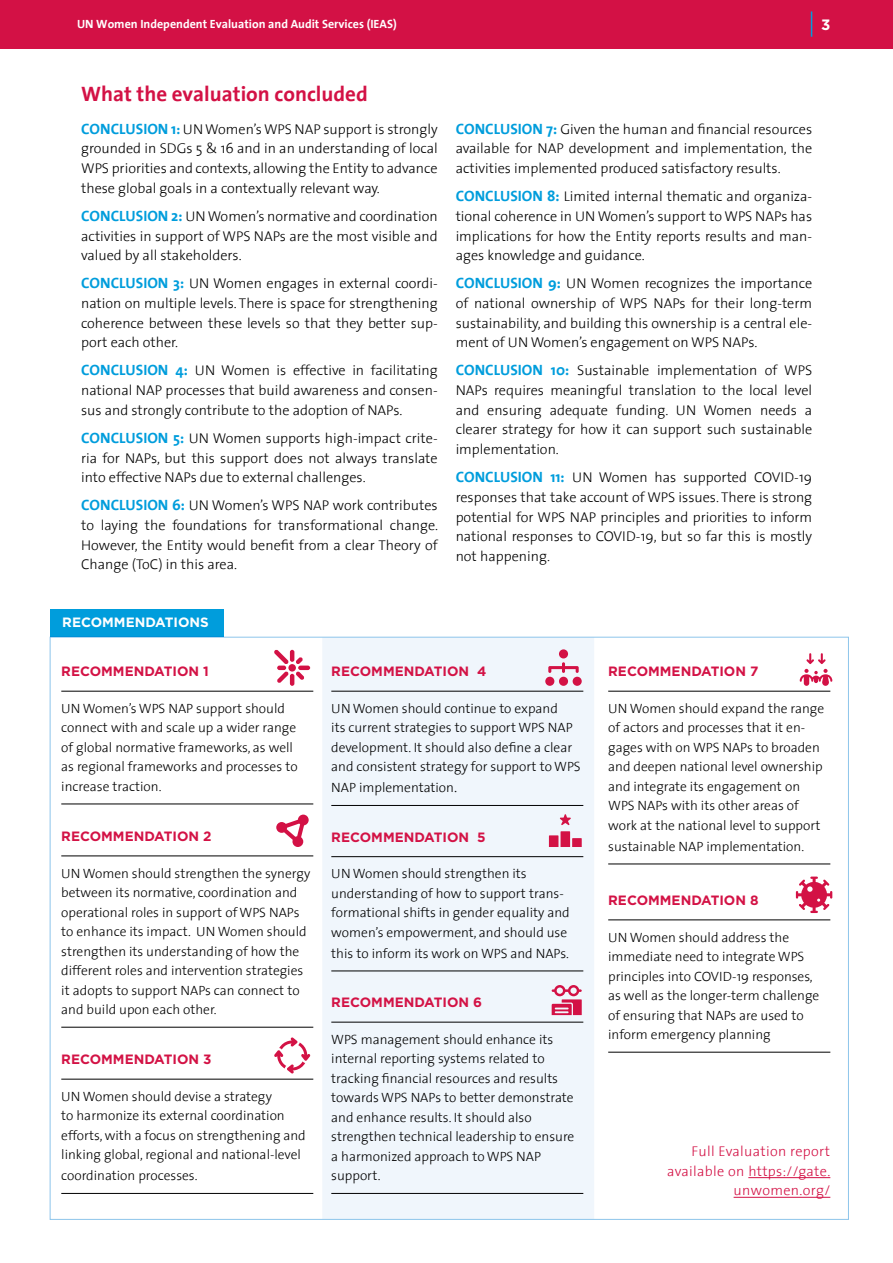
<style>
.page{position:relative;width:893px;height:1263px;background:#fff}
.page>*{position:absolute;margin:0;border:0;box-sizing:border-box;transform-origin:0 0}
.t1{font:700 21px "The Sans";color:#d31145}
.t2{font:700 15px "Gotham";color:#fff}
.t3{font:300 14.25px/19.6px "The Sans";color:#000;text-align:justify}
.t4{font:300 14.25px/19.6px "The Sans";letter-spacing:.025em;color:#d31145;text-align:right}
.t5{font:300 13.5px/19.5px "The Sans";color:#000}
.t6{font:700 13.5px "Gotham";color:#d31245}
.t7{font:700 13.5px "Gotham";color:#fff}
.t8{font:700 12px "The Sans";color:#fff}
.s1{font-weight:700;font-size:15px;color:#009ddc}
.s2{font-weight:700;color:#009ddc}
.s3{font-size:15px}
</style>
<div class="page">
<div style="left:0;top:0;width:893px;height:48px;background:#d31145"></div>
<svg style="left:811px;top:11px;width:1px;height:26px"></svg>
<svg style="left:61px;top:639px;width:533px;height:578px;fill:#f0f6fc"></svg>
<hr style="left:61px;top:691px;width:252px;height:1px;background:#000">
<hr style="left:61px;top:803px;width:252px;height:1px;background:#000">
<hr style="left:331px;top:691px;width:252px;height:1px;background:#000">
<hr style="left:331px;top:805px;width:252px;height:1px;background:#000">
<hr style="left:608px;top:691px;width:222px;height:1px;background:#000">
<hr style="left:608px;top:863px;width:222px;height:1px;background:#000">
<hr style="left:331px;top:1022px;width:252px;height:1px;background:#000">
<hr style="left:331px;top:1193px;width:252px;height:1px;background:#000">
<hr style="left:61px;top:855px;width:252px;height:1px;background:#000">
<hr style="left:61px;top:1027px;width:252px;height:1px;background:#000">
<hr style="left:61px;top:1079px;width:252px;height:1px;background:#000">
<hr style="left:61px;top:1193px;width:252px;height:1px;background:#000">
<hr style="left:331px;top:856px;width:252px;height:1px;background:#000">
<hr style="left:331px;top:970px;width:252px;height:1px;background:#000">
<hr style="left:608px;top:919px;width:222px;height:1px;background:#000">
<hr style="left:608px;top:1052px;width:222px;height:1px;background:#000">
<hr style="left:748px;top:1177px;width:82px;height:1px;background:#d31145">
<hr style="left:734px;top:1197px;width:96px;height:1px;background:#d31145">
<div style="left:288px;top:664px;width:8px;height:7px;background:#d31245;border-radius:50%"></div>
<hr style="left:290px;top:650px;width:4px;height:12px;background:#d31245;border-radius:2px">
<svg style="left:274px;top:650px;width:15px;height:14px"></svg>
<div style="left:277px;top:665px;width:9px;height:5px;background:#d31245;border-radius:2px"></div>
<svg style="left:277px;top:671px;width:12px;height:12px"></svg>
<hr style="left:290px;top:674px;width:4px;height:12px;background:#d31245;border-radius:2px">
<svg style="left:296px;top:671px;width:8px;height:9px"></svg>
<div style="left:298px;top:665px;width:12px;height:5px;background:#d31245;border-radius:2px"></div>
<svg style="left:296px;top:657px;width:7px;height:7px"></svg>
<svg style="left:276px;top:815px;width:33px;height:32px"></svg>
<svg style="left:274px;top:1037px;width:36px;height:36px"></svg>
<svg style="left:552px;top:985px;width:30px;height:30px"></svg>
<svg style="left:800px;top:653px;width:32px;height:33px"></svg>
<svg style="left:560px;top:814px;width:11px;height:11px"></svg>
<svg style="left:549px;top:831px;width:33px;height:16px"></svg>
<svg style="left:548px;top:662px;width:31px;height:11px"></svg>
<div style="left:545px;top:677px;width:9px;height:9px;background:#d31245;border-radius:50%"></div>
<div style="left:573px;top:677px;width:9px;height:9px;background:#d31245;border-radius:50%"></div>
<div style="left:559px;top:677px;width:9px;height:9px;background:#d31245;border-radius:50%"></div>
<div style="left:559px;top:649px;width:9px;height:9px;background:#d31245;border-radius:50%"></div>
<svg style="left:796px;top:876px;width:36px;height:37px"></svg>
<div style="left:50px;top:609px;width:173px;height:28px;background:#009ddc"></div>
<p class="t8" style="left:77px;top:14px;width:321px">UN Women Independent Evaluation and Audit Services (IEAS)</p>
<p class="t2" style="left:821px;top:15px;width:11px">3</p>
<h1 class="t1" style="left:81px;top:77px;width:288px">What the evaluation concluded</h1>
<p class="t3" style="left:81px;top:119px;width:358px"><span class="s1">CONCLUSION 1</span><span class="s2">:</span> UN Women’s WPS NAP support is strongly grounded in SDGs 5 &amp; 16 and in an understanding of local WPS priorities and contexts, allowing the Entity to advance these global goals in a contextually relevant way.</p>
<p class="t3" style="left:81px;top:206px;width:358px"><span class="s1">CONCLUSION 2:</span> UN Women’s normative and coordination activities in support of WPS NAPs are the most visible and valued by all stakeholders.</p>
<p class="t3" style="left:81px;top:273px;width:358px"><span class="s1">CONCLUSION 3:</span> UN Women engages in external coordi&shy;nation on multiple levels. There is space for strengthening coherence between these levels so that they better sup&shy;port each other.</p>
<p class="t3" style="left:81px;top:360px;width:358px"><span class="s1">CONCLUSION 4:</span> UN Women is effective in facilitating national NAP processes that build awareness and consen&shy;sus and strongly contribute to the adoption of NAPs.</p>
<p class="t3" style="left:81px;top:428px;width:358px"><span class="s1">CONCLUSION 5:</span> UN Women supports high-impact crite&shy;ria for NAPs, but this support does not always translate into effective NAPs due to external challenges.</p>
<p class="t3" style="left:81px;top:495px;width:359px"><span class="s1">CONCLUSION 6:</span> UN Women’s WPS NAP work contributes to laying the foundations for transformational change.<br>However, the Entity would benefit from a clear Theory of Change (ToC) in this area.</p>
<p class="t3" style="left:456px;top:119px;width:358px"><span class="s1">CONCLUSION 7:</span> Given the human and financial resources available for NAP development and implementation, the activities implemented produced satisfactory results.</p>
<p class="t3" style="left:456px;top:186px;width:358px"><span class="s1">CONCLUSION 8:</span> Limited internal thematic and organiza&shy;tional coherence in UN Women’s support to WPS NAPs has implications for how the Entity reports results and man&shy;ages knowledge and guidance.</p>
<p class="t3" style="left:456px;top:273px;width:358px"><span class="s1">CONCLUSION 9:</span> UN Women recognizes the importance of national ownership of WPS NAPs for their long-term sustainability, and building this ownership is a central ele&shy;ment of UN Women’s engagement on WPS NAPs.</p>
<p class="t3" style="left:456px;top:360px;width:358px"><span class="s1">CONCLUSION 10:</span> Sustainable implementation of WPS NAPs requires meaningful translation to the local level and ensuring adequate funding. UN Women needs a clearer strategy for how it can support such sustainable implementation.</p>
<p class="t3" style="left:456px;top:467px;width:358px"><span class="s1">CONCLUSION 11:</span> UN Women has supported COVID-19 responses that take account of WPS issues. There is strong potential for WPS NAP principles and priorities to inform national responses to COVID-19, but so far this is mostly not happening.</p>
<p class="t7" style="left:62px;top:614px;width:148px">RECOMMENDATIONS</p>
<p class="t6" style="left:61px;top:662px;width:149px">RECOMMENDATION 1</p>
<p class="t5" style="left:61px;top:698px;width:238px">UN Women’s WPS NAP support should connect with and scale up a wider range of global normative frameworks, as well as regional frameworks and processes to increase traction.</p>
<p class="t6" style="left:61px;top:827px;width:152px">RECOMMENDATION 2</p>
<p class="t5" style="left:61px;top:863px;width:251px">UN Women should strengthen the synergy between its normative, coordination and operational roles in support of WPS NAPs to enhance its impact. UN Women should strengthen its understanding of how the different roles and intervention strategies it adopts to support NAPs can connect to and build upon each other.</p>
<p class="t6" style="left:61px;top:1050px;width:152px">RECOMMENDATION 3</p>
<p class="t5" style="left:61px;top:1086px;width:246px">UN Women should devise a strategy<br>to harmonize its external coordination efforts, with a focus on strengthening and linking global, regional and national-level</p>
<p class="t5" style="left:61px;top:1165px;width:138px">coordination processes.</p>
<p class="t6" style="left:331px;top:662px;width:157px">RECOMMENDATION 4</p>
<p class="t5" style="left:331px;top:698px;width:251px">UN Women should continue to expand<br>its current strategies to support WPS NAP development. It should also define a clear and consistent strategy for support to WPS</p>
<p class="t5" style="left:331px;top:777px;width:127px">NAP implementation<span class="s3">.</span></p>
<p class="t6" style="left:331px;top:828px;width:156px">RECOMMENDATION 5</p>
<p class="t5" style="left:331px;top:863px;width:240px">UN Women should strengthen its understanding of how to support trans&shy;formational shifts in gender equality and women’s empowerment, and should use</p>
<p class="t5" style="left:331px;top:943px;width:239px">this to inform its work on WPS and NAPs.</p>
<p class="t6" style="left:331px;top:993px;width:152px">RECOMMENDATION 6</p>
<p class="t5" style="left:331px;top:1029px;width:245px">WPS management should enhance its internal reporting systems related to tracking financial resources and results towards WPS NAPs to better demonstrate and enhance results. It should also strengthen technical leadership to ensure a harmonized approach to WPS NAP support.</p>
<p class="t6" style="left:608px;top:662px;width:152px">RECOMMENDATION 7</p>
<p class="t5" style="left:608px;top:698px;width:217px">UN Women should expand the range of actors and processes that it en&shy;gages with on WPS NAPs to broaden and deepen national level ownership and integrate its engagement on WPS NAPs with its other areas of work at the national level to support</p>
<p class="t5" style="left:608px;top:836px;width:197px">sustainable NAP implementation.</p>
<p class="t6" style="left:608px;top:891px;width:152px">RECOMMENDATION 8</p>
<p class="t5" style="left:608px;top:927px;width:213px">UN Women should address the immediate need to integrate WPS principles into COVID-19 responses, as well as the longer-term challenge of ensuring that NAPs are used to inform emergency planning</p>
<p class="t4" style="left:667px;top:1141px;width:165px">Full Evaluation report available on https://gate. unwomen.org/</p>
</div>
